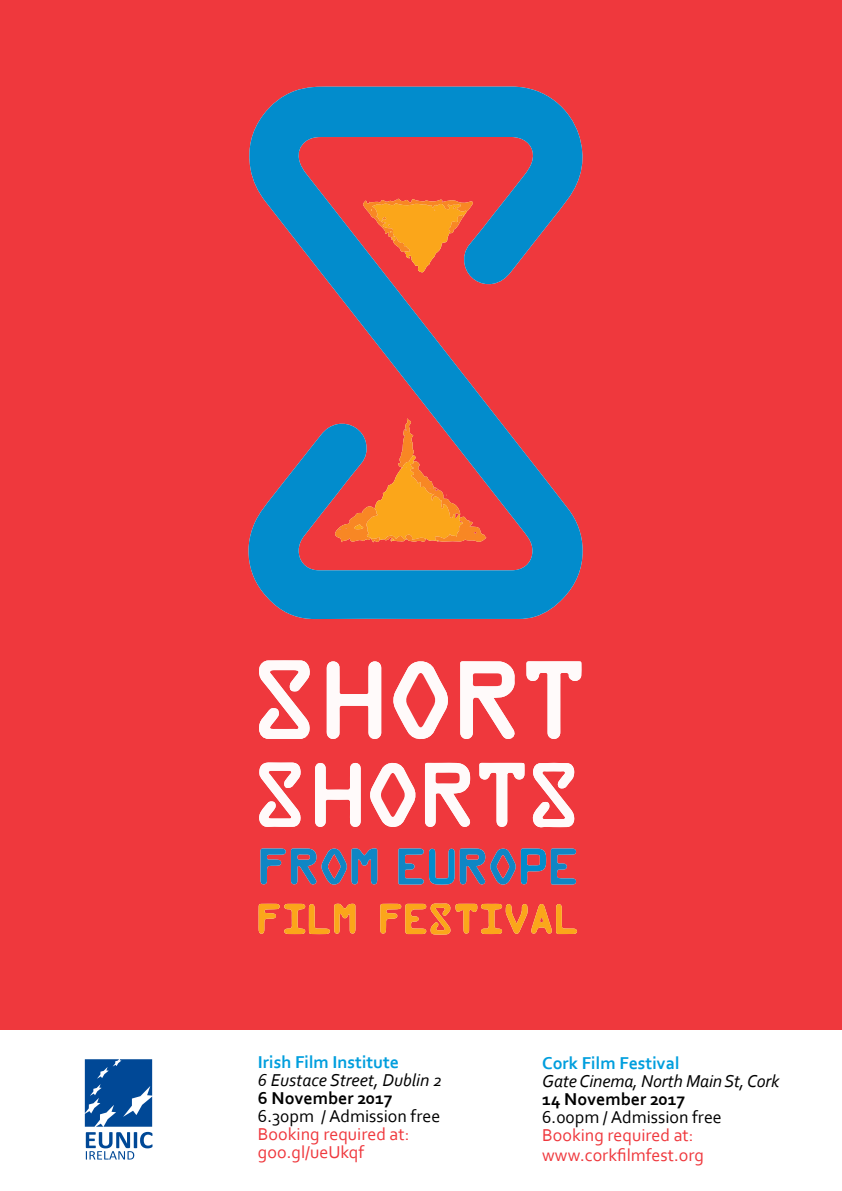
<style>
.page{position:relative;width:842px;height:1191px;background:#fff}
.page>*{position:absolute;margin:0;border:0;box-sizing:border-box;transform-origin:0 0}
.t1{font:18px/18px "Corbel";color:#ef383d}
.t2{font:italic 18px "Corbel";letter-spacing:-.01em;color:#000}
.t3{font:18px "Corbel";color:#000}
.t4{font:700 18px "Corbel";color:#009edd}
.t5{font:700 18px "Corbel";color:#000}
</style>
<div class="page">
<div style="left:0;top:0;width:842px;height:1030px;background:#ef383d"></div>
<svg style="left:247px;top:86px;width:339px;height:533px;background:#855d7c"></svg>
<svg style="left:259px;top:660px;width:51px;height:79px"></svg>
<svg style="left:327px;top:661px;width:54px;height:78px"></svg>
<svg style="left:526px;top:661px;width:55px;height:78px"></svg>
<svg style="left:315px;top:763px;width:46px;height:64px"></svg>
<svg style="left:531px;top:763px;width:43px;height:65px"></svg>
<svg style="left:257px;top:762px;width:44px;height:66px"></svg>
<svg style="left:479px;top:763px;width:46px;height:64px"></svg>
<svg style="left:259px;top:903px;width:97px;height:31px;background:#f46c32"></svg>
<svg style="left:460px;top:661px;width:56px;height:78px"></svg>
<svg style="left:393px;top:658px;width:55px;height:84px"></svg>
<svg style="left:425px;top:763px;width:46px;height:64px"></svg>
<svg style="left:369px;top:760px;width:46px;height:69px"></svg>
<svg style="left:362px;top:198px;width:111px;height:74px;background:#e67337"></svg>
<svg style="left:398px;top:848px;width:178px;height:38px;background:#88617f"></svg>
<svg style="left:260px;top:847px;width:118px;height:39px;background:#8a5f7e"></svg>
<svg style="left:380px;top:903px;width:197px;height:31px;background:#f46a32"></svg>
<svg style="left:334px;top:418px;width:152px;height:125px;background:#ca694c"></svg>
<svg style="left:85px;top:1059px;width:68px;height:100px"></svg>
<p class="t4" style="left:258px;top:1051px;width:143px">Irish Film Institute</p>
<p class="t2" style="left:258px;top:1069px;width:186px">6 Eustace Street, Dublin 2</p>
<p class="t5" style="left:258px;top:1087px;width:136px">6 November 2017</p>
<p class="t3" style="left:258px;top:1105px;width:184px">6.30pm / Admission free</p>
<p class="t1" style="left:258px;top:1124px;width:153px">Booking required at: goo.gl/ueUkqf</p>
<p class="t4" style="left:542px;top:1051px;width:139px">Cork Film Festival</p>
<p class="t2" style="left:542px;top:1069px;width:239px">Gate Cinema, North Main St, Cork</p>
<p class="t5" style="left:542px;top:1087px;width:145px">14 November 2017</p>
<p class="t3" style="left:542px;top:1105px;width:181px">6.00pm / Admission free</p>
<p class="t1" style="left:542px;top:1124px;width:163px;line-height:20px">Booking required at: www.corkfilmfest.org</p>
</div>
